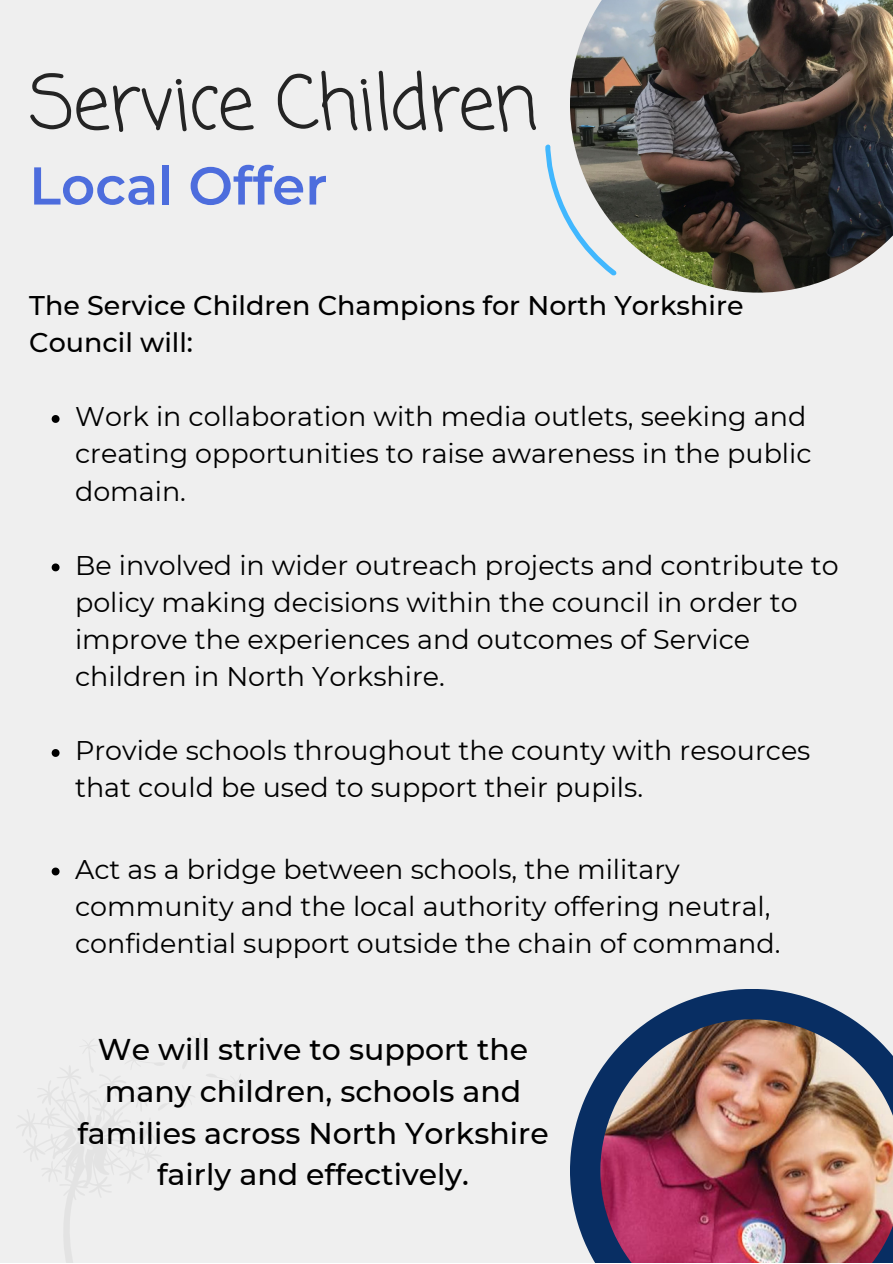
<style>
.page{position:relative;width:893px;height:1264px;background:#fff}
.page>*{position:absolute;margin:0;border:0;box-sizing:border-box;transform-origin:0 0}
.t1{font:75px "Coming Soon";letter-spacing:-.025em;color:#242424}
.t2{font:600 53.1px "Montserrat";color:#4d6ddd}
.t3{font:500 30px/41.5px "Montserrat";color:#000;text-align:center}
.t4{font:27px/37px "Montserrat";color:#000}
.t5{font:500 27px/37px "Montserrat";color:#000}
</style>
<div class="page">
<div style="left:0;top:0;width:892px;height:1262px;background:#efefef"></div>
<img style="left:570px;top:0;width:322px;height:292px">
<svg style="left:545px;top:143px;width:86px;height:148px"></svg>
<svg style="left:570px;top:989px;width:282px;height:273px"></svg>
<img style="left:600px;top:1019px;width:292px;height:243px">
<svg style="left:17px;top:1037px;width:225px;height:225px"></svg>
<svg style="left:52px;top:415px;width:8px;height:8px"></svg>
<svg style="left:52px;top:563px;width:8px;height:8px"></svg>
<svg style="left:52px;top:749px;width:8px;height:8px"></svg>
<svg style="left:52px;top:867px;width:8px;height:8px"></svg>
<p class="t1" style="left:29px;top:51px;width:510px">Service Children</p>
<p class="t2" style="left:29px;top:153px;width:300px">Local Offer</p>
<p class="t5" style="left:29px;top:287px;width:715px">The Service Children Champions for North Yorkshire<br>Council will:</p>
<p class="t4" style="left:75px;top:398px;width:738px">Work in collaboration with media outlets, seeking and creating opportunities to raise awareness in the public domain.</p>
<p class="t4" style="left:75px;top:546px;width:765px">Be involved in wider outreach projects and contribute to policy making decisions within the council in order to improve the experiences and outcomes of Service children in North Yorkshire.</p>
<p class="t4" style="left:75px;top:732px;width:736px">Provide schools throughout the county with resources that could be used to support their pupils.</p>
<p class="t4" style="left:75px;top:850px;width:707px">Act as a bridge between schools, the military community and the local authority offering neutral, confidential support outside the chain of command.</p>
<p class="t3" style="left:77px;top:1028px;width:473px">We will strive to support the many children, schools and families across North Yorkshire fairly and effectively.</p>
</div>
